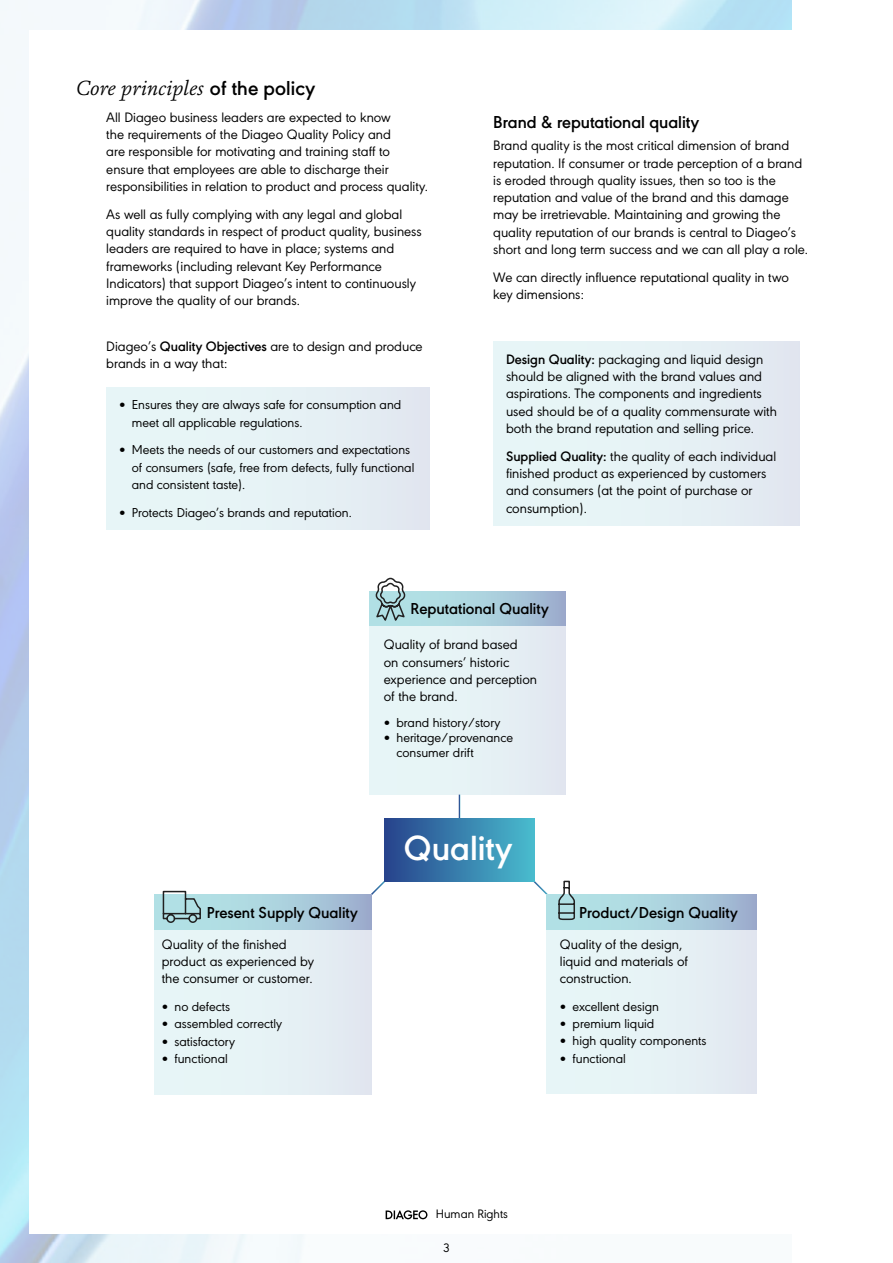
<style>
.page{position:relative;width:893px;height:1263px;background:#fff}
.page>*{position:absolute;margin:0;border:0;box-sizing:border-box;transform-origin:0 0}
.t1{font:600 36.3px "URW Geometric";color:#fff}
.t2{font:italic 300 21px "FS Brabo";letter-spacing:-.005em;color:#000}
.t3{font:600 18px "URW Geometric";color:#000}
.t4{font:600 16.5px "URW Geometric";color:#000}
.t5{font:14.25px/17.2px "URW Geometric";color:#000}
.t6{font:13.5px/17.2px "URW Geometric";color:#000}
.t7{font:12.75px "URW Geometric";color:#000}
.s1{font-family:"URW Geometric";font-weight:600;font-style:normal}
.s2{font-weight:600}
</style>
<div class="page">
<svg style="left:386px;top:1210px;width:41px;height:9px"></svg>
<div style="left:106px;top:387px;width:323px;height:142px;background:#e6f3f5"></div>
<div style="left:493px;top:342px;width:306px;height:183px;background:#e6f3f5"></div>
<div style="left:370px;top:595px;width:196px;height:200px;background:#e6f3f5"></div>
<div style="left:370px;top:591px;width:196px;height:35px;background:linear-gradient(to right,#b6ebea,#a1b7d2)"></div>
<svg style="left:459px;top:795px;width:1px;height:23px"></svg>
<svg style="left:367px;top:869px;width:30px;height:30px"></svg>
<svg style="left:526px;top:873px;width:26px;height:22px"></svg>
<div style="left:385px;top:818px;width:149px;height:63px;background:linear-gradient(to right,#27438c,#49bcce)"></div>
<div style="left:546px;top:895px;width:211px;height:199px;background:#e6f3f5"></div>
<div style="left:547px;top:895px;width:210px;height:34px;background:linear-gradient(to right,#b6ebea,#a1b7d2)"></div>
<svg style="left:558px;top:880px;width:18px;height:41px"></svg>
<svg style="left:375px;top:577px;width:31px;height:46px"></svg>
<div style="left:154px;top:895px;width:217px;height:199px;background:#e6f3f5"></div>
<div style="left:154px;top:895px;width:217px;height:35px;background:linear-gradient(to right,#b6ebea,#a1b7d2)"></div>
<svg style="left:162px;top:890px;width:40px;height:34px"></svg>
<h2 class="t2" style="left:77px;top:72px;width:240px">Core principles <span class="s1">of the policy</span></h2>
<p class="t5" style="left:106px;top:107px;width:323px">All Diageo business leaders are expected to know<br>the requirements of the Diageo Quality Policy and<br>are responsible for motivating and training staff to ensure that employees are able to discharge their responsibilities in relation to product and process quality.</p>
<p class="t5" style="left:106px;top:204px;width:317px">As well as fully complying with any legal and global quality standards in respect of product quality, business leaders are required to have in place; systems and frameworks (including relevant Key Performance Indicators) that support Diageo’s intent to continuously improve the quality of our brands.</p>
<p class="t5" style="left:106px;top:337px;width:318px">Diageo’s <span class="s2">Quality Objectives</span> are to design and produce brands in a way that:</p>
<p class="t6" style="left:132px;top:395px;width:271px;text-indent:-13px">• Ensures they are always safe for consumption and meet all applicable regulations.</p>
<p class="t6" style="left:132px;top:440px;width:284px;text-indent:-13px">• Meets the needs of our customers and expectations of consumers (safe, free from defects, fully functional and consistent taste).</p>
<p class="t6" style="left:119px;top:503px;width:234px">• Protects Diageo’s brands and reputation.</p>
<p class="t3" style="left:493px;top:108px;width:207px">Brand &amp; reputational quality</p>
<p class="t5" style="left:493px;top:136px;width:316px">Brand quality is the most critical dimension of brand reputation. If consumer or trade perception of a brand is eroded through quality issues, then so too is the reputation and value of the brand and this damage may be irretrievable. Maintaining and growing the quality reputation of our brands is central to Diageo’s short and long term success and we can all play a role.</p>
<p class="t5" style="left:493px;top:267px;width:297px">We can directly influence reputational quality in two key dimensions:</p>
<p class="t5" style="left:506px;top:349px;width:272px"><span class="s2">Design Quality:</span> packaging and liquid design should be aligned with the brand values and aspirations. The components and ingredients used should be of a quality commensurate with both the brand reputation and selling price.</p>
<p class="t5" style="left:506px;top:446px;width:272px"><span class="s2">Supplied Quality:</span> the quality of each individual finished product as experienced by customers and consumers (at the point of purchase or consumption).</p>
<p class="t4" style="left:411px;top:596px;width:140px">Reputational Quality</p>
<p class="t5" style="left:384px;top:635px;width:155px">Quality of brand based<br>on consumers’ historic experience and perception of the brand.</p>
<p class="t6" style="left:384px;top:712px;width:118px">• brand history/story</p>
<p class="t6" style="left:396px;top:729px;width:118px;line-height:15px;text-indent:-13px">• heritage/provenance consumer drift</p>
<p class="t4" style="left:207px;top:900px;width:152px">Present Supply Quality</p>
<p class="t5" style="left:162px;top:934px;width:154px">Quality of the finished product as experienced by the consumer or customer.</p>
<p class="t6" style="left:162px;top:997px;width:70px">• no defects</p>
<p class="t6" style="left:162px;top:1014px;width:122px">• assembled correctly</p>
<p class="t6" style="left:162px;top:1031px;width:75px">• satisfactory</p>
<p class="t6" style="left:162px;top:1049px;width:68px">• functional</p>
<h1 class="t1" style="left:404px;top:821px;width:110px">Quality</h1>
<p class="t4" style="left:579px;top:900px;width:160px">Product/Design Quality</p>
<p class="t5" style="left:560px;top:934px;width:130px">Quality of the design, liquid and materials of construction.</p>
<p class="t6" style="left:560px;top:997px;width:101px">• excellent design</p>
<p class="t6" style="left:560px;top:1014px;width:96px">• premium liquid</p>
<p class="t6" style="left:560px;top:1031px;width:148px">• high quality components</p>
<p class="t6" style="left:560px;top:1048px;width:68px">• functional</p>
<p class="t7" style="left:436px;top:1205px;width:74px">Human Rights</p>
<p class="t7" style="left:443px;top:1238px;width:8px">3</p>
</div>
